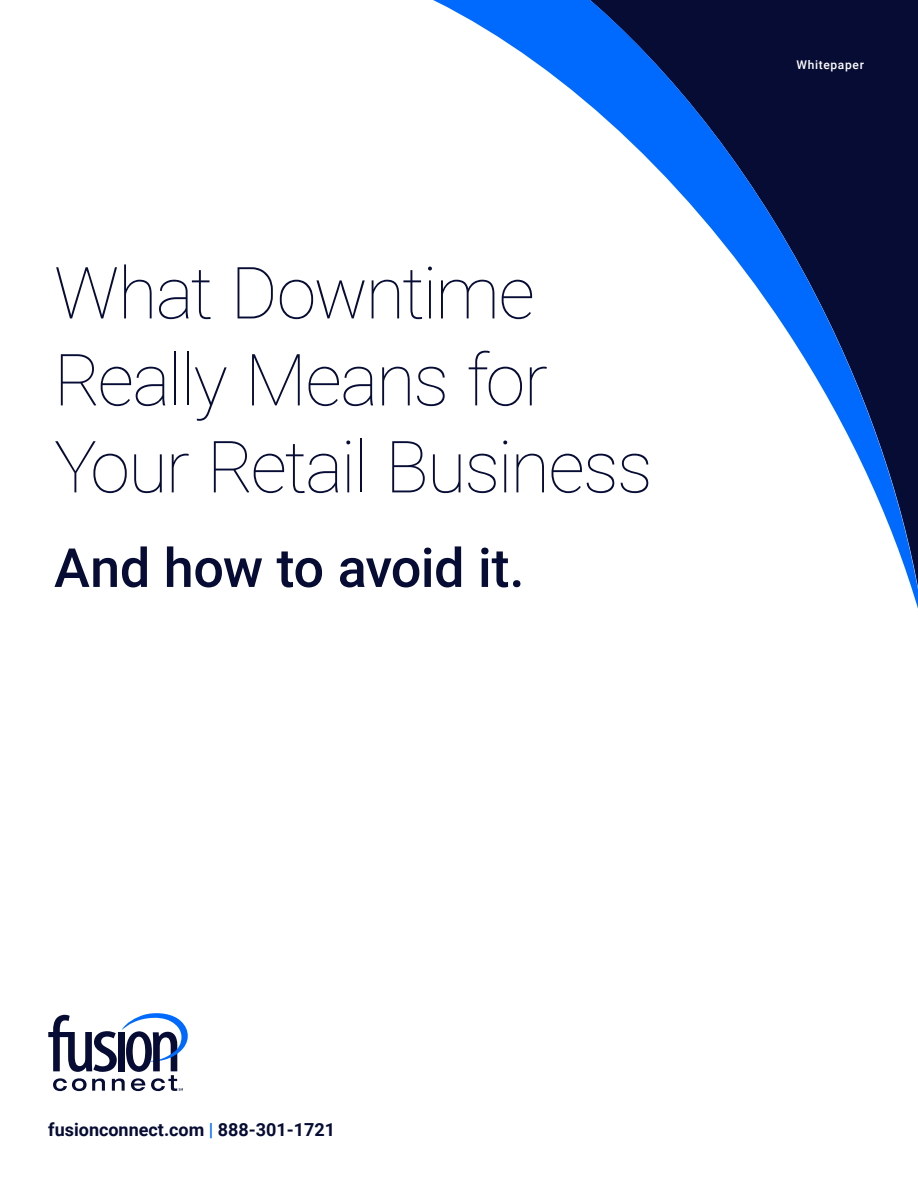
<style>
.page{position:relative;width:918px;height:1188px;background:#fff}
.page>*{position:absolute;margin:0;border:0;box-sizing:border-box;transform-origin:0 0}
.t1{font:100 72px/87px "Roboto";letter-spacing:-.03em;color:#060c34}
.t2{font:500 54px "Roboto";letter-spacing:-.01em;color:#060c34}
.t3{font:700 18px "Roboto";color:#060c34}
.t4{font:500 12px "Roboto";letter-spacing:.06em;color:#fff}
.s1{color:#006aff}
</style>
<div class="page">
<svg style="left:433px;top:0;width:485px;height:609px"></svg>
<svg style="left:48px;top:1013px;width:140px;height:78px"></svg>
<p class="t1" style="left:54px;top:247px;width:600px">What Downtime<br>Really Means for<br>Your Retail Business</p>
<p class="t2" style="left:54px;top:530px;width:472px">And how to avoid it.</p>
<p class="t4" style="left:796px;top:56px;width:69px">Whitepaper</p>
<p class="t3" style="left:48px;top:1117px;width:288px">fusionconnect.com <span class="s1">|</span> 888-301-1721</p>
</div>
